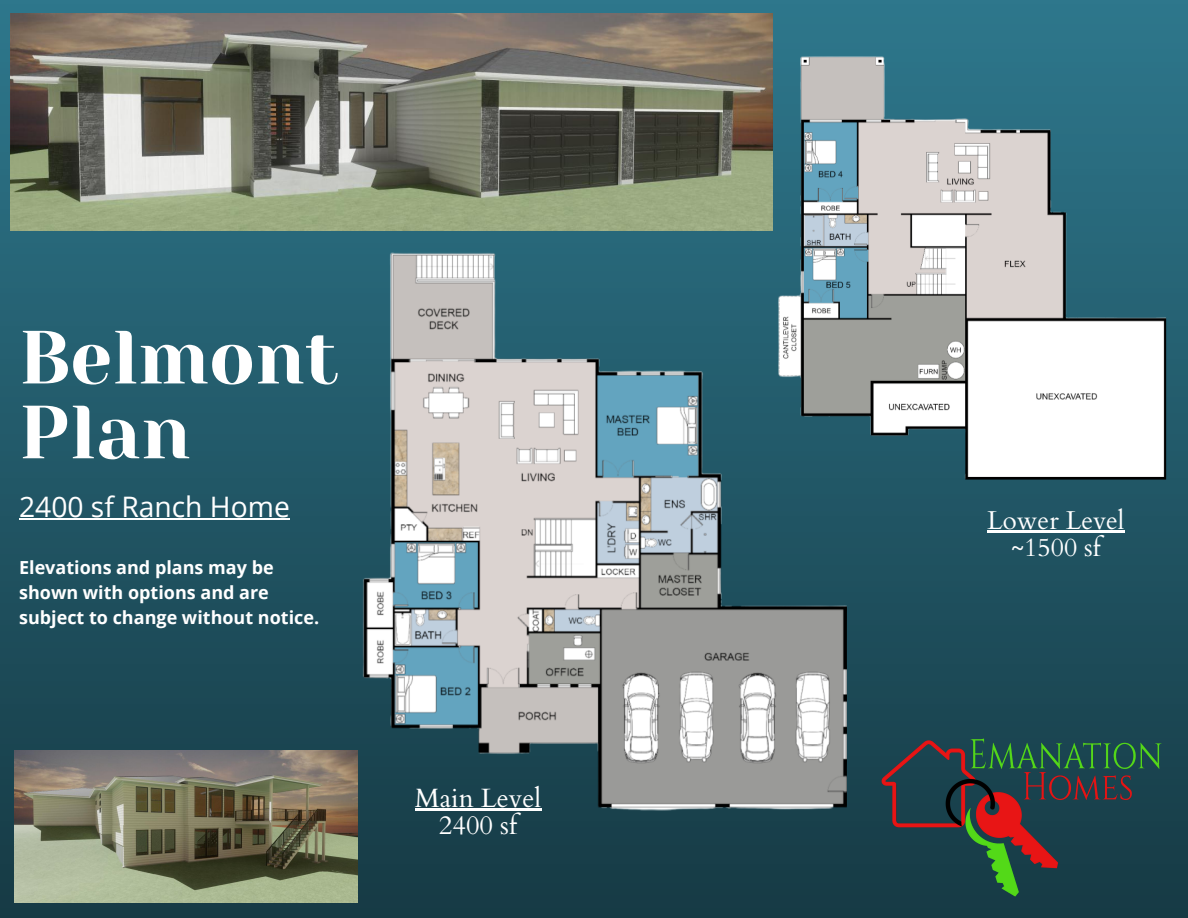
<style>
.page{position:relative;width:1188px;height:918px;background:#fff}
.page>*{position:absolute;margin:0;border:0;box-sizing:border-box;transform-origin:0 0}
.t1{font:75.15px "Yeseva One";color:#fff}
.t2{font:28.2px "Open Sans";color:#fff}
.t3{font:26.55px "Cardo";color:#fff}
.t4{font:25.8px "Cardo";color:#fff}
.t5{font:700 18px/24.8px "Open Sans";color:#fff}
</style>
<div class="page">
<img style="left:0;top:0;width:1188px;height:918px">
<img style="left:866px;top:708px;width:311px;height:210px">
<img style="left:11px;top:14px;width:761px;height:217px">
<img style="left:358px;top:250px;width:509px;height:577px">
<img style="left:748px;top:39px;width:440px;height:468px">
<img style="left:15px;top:750px;width:343px;height:152px">
<hr style="left:19px;top:518px;width:271px;height:2px;background:#fff">
<hr style="left:415px;top:809px;width:126px;height:2px;background:#fff">
<hr style="left:987px;top:531px;width:137px;height:2px;background:#fff">
<p class="t1" style="left:19px;top:315px;width:321px">Belmont</p>
<p class="t1" style="left:19px;top:390px;width:173px">Plan</p>
<p class="t2" style="left:19px;top:486px;width:272px">2400 sf Ranch Home</p>
<p class="t5" style="left:19px;top:555px;width:302px">Elevations and plans may be shown with options and are subject to change without notice.</p>
<p class="t3" style="left:415px;top:780px;width:128px">Main Level</p>
<p class="t3" style="left:439px;top:807px;width:80px">2400 sf</p>
<p class="t4" style="left:987px;top:503px;width:139px">Lower Level</p>
<p class="t4" style="left:1011px;top:530px;width:91px">~1500 sf</p>
</div>
